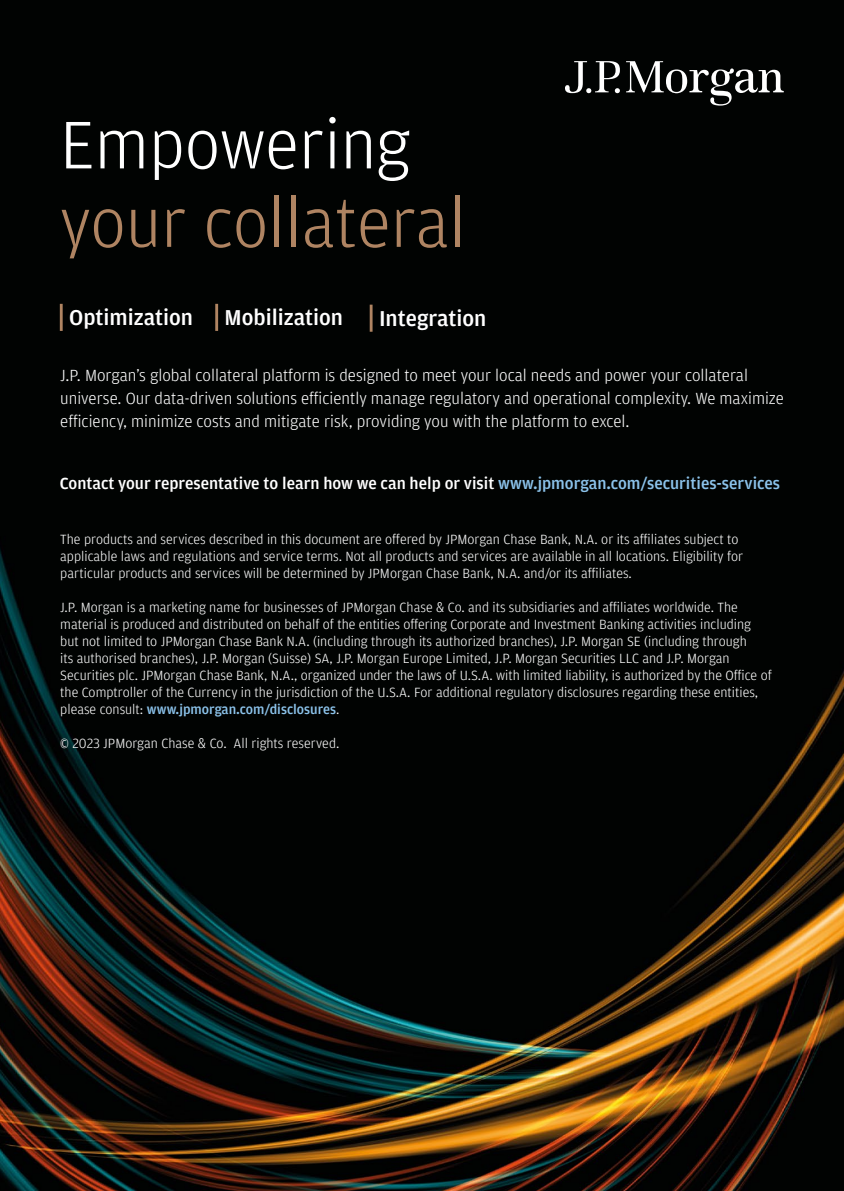
<style>
.page{position:relative;width:844px;height:1191px;background:#fff}
.page>*{position:absolute;margin:0;border:0;box-sizing:border-box;transform-origin:0 0}
.t1{font:300 71.23px "Amplitude";color:#af8462}
.t2{font:300 71.23px "Amplitude";color:#fff}
.t3{font:500 22.75px "Amplitude";color:#fff}
.t4{font:300 17.15px/22.8px "Amplitude";color:#fff}
.t5{font:500 17.15px "Amplitude";color:#fff}
.t6{font:300 14.17px/17px "Amplitude";color:#fff}
.s1{color:#8bc2ea}
.s2{font-weight:500;color:#8bc2ea}
</style>
<div class="page">
<img style="left:0;top:0;width:843px;height:1191px">
<svg style="left:565px;top:61px;width:54px;height:32px"></svg>
<svg style="left:626px;top:61px;width:157px;height:45px"></svg>
<hr style="left:60px;top:304px;width:3px;height:27px;background:#af8462">
<hr style="left:215px;top:304px;width:3px;height:27px;background:#af8462">
<hr style="left:369px;top:305px;width:3px;height:27px;background:#af8462">
<h1 class="t2" style="left:60px;top:100px;width:352px">Empowering</h1>
<h1 class="t1" style="left:60px;top:178px;width:407px">your collateral</h1>
<h2 class="t3" style="left:69px;top:303px;width:125px">Optimization</h2>
<h2 class="t3" style="left:224px;top:303px;width:120px">Mobilization</h2>
<h2 class="t3" style="left:379px;top:304px;width:109px">Integration</h2>
<p class="t4" style="left:60px;top:364px;width:725px">J.P. Morgan’s global collateral platform is designed to meet your local needs and power your collateral universe. Our data-driven solutions efficiently manage regulatory and operational complexity. We maximize efficiency, minimize costs and mitigate risk, providing you with the platform to excel.</p>
<p class="t5" style="left:60px;top:473px;width:721px">Contact your representative to learn how we can help or visit <span class="s1">www.jpmorgan.com/securities-services</span></p>
<p class="t6" style="left:60px;top:530px;width:684px">The products and services described in this document are offered by JPMorgan Chase Bank, N.A. or its affiliates subject to applicable laws and regulations and service terms. Not all products and services are available in all locations. Eligibility for particular products and services will be determined by JPMorgan Chase Bank, N.A. and/or its affiliates.</p>
<p class="t6" style="left:60px;top:598px;width:712px">J.P. Morgan is a marketing name for businesses of JPMorgan Chase &amp; Co. and its subsidiaries and affiliates worldwide. The material is produced and distributed on behalf of the entities offering Corporate and Investment Banking activities including but not limited to JPMorgan Chase Bank N.A. (including through its authorized branches), J.P. Morgan SE (including through<br>its authorised branches), J.P. Morgan (Suisse) SA, J.P. Morgan Europe Limited, J.P. Morgan Securities LLC and J.P. Morgan Securities plc. JPMorgan Chase Bank, N.A., organized under the laws of U.S.A. with limited liability, is authorized by the Office of the Comptroller of the Currency in the jurisdiction of the U.S.A. For additional regulatory disclosures regarding these entities, please consult: <span class="s2">www.jpmorgan.com/disclosures</span>.</p>
<p class="t6" style="left:60px;top:734px;width:280px">© 2023 JPMorgan Chase &amp; Co. All rights reserved.</p>
</div>
